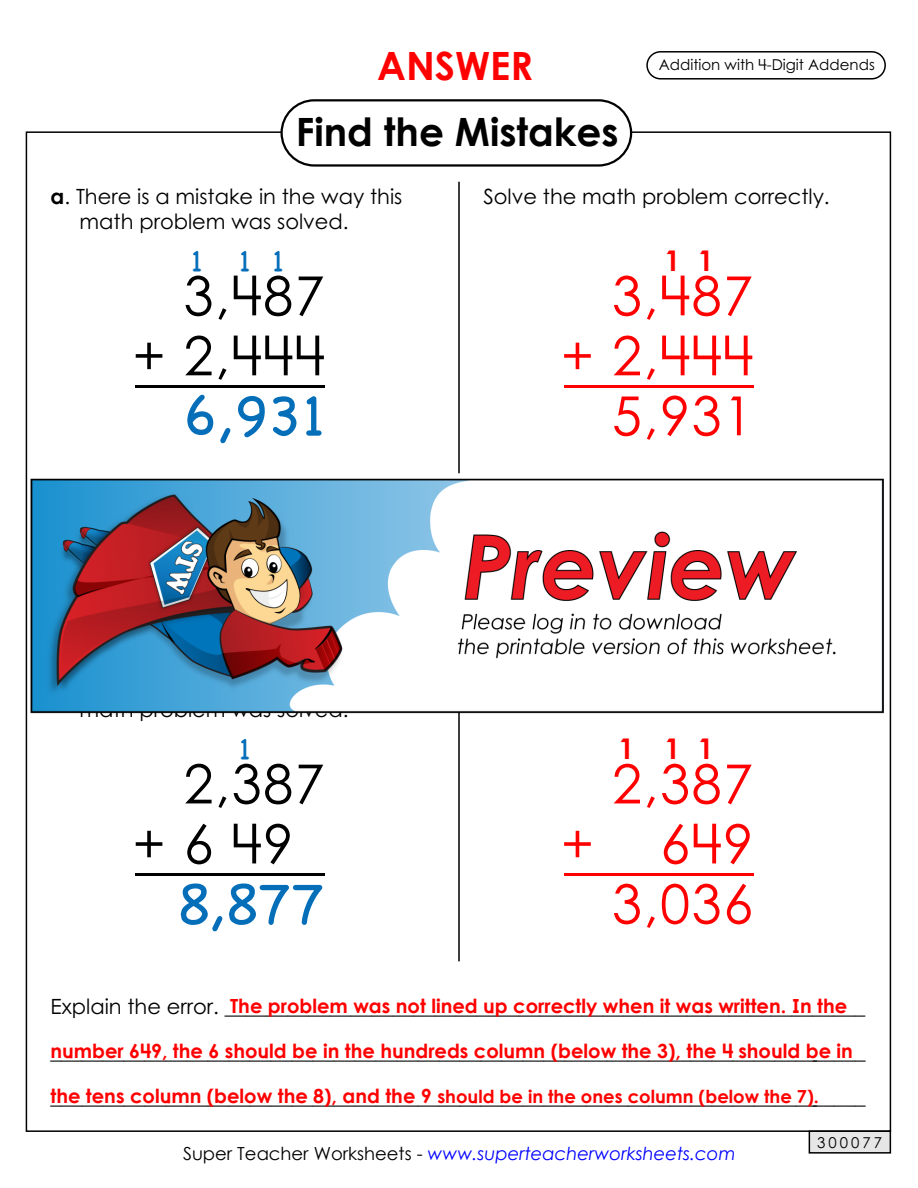
<style>
.page{position:relative;width:918px;height:1188px;background:#fff}
.page>*{position:absolute;margin:0;border:0;box-sizing:border-box;transform-origin:0 0}
.t1{font:58.5px "Chalkboard";color:#046eb9}
.t2{font:54px/60px "Century STW4";letter-spacing:.03em;color:#f00;text-align:right}
.t3{font:54px/60px "Century STW4";letter-spacing:.03em;color:#000;text-align:right}
.t4{font:700 39px "Century Gothic 2";color:#000}
.t5{font:700 39px "Century Gothic 2";color:#f00}
.t6{font:30px "Chalkboard";color:#046eb9}
.t7{font:700 28.5px "Century STW4";color:#f00}
.t8{font:21px/45px "Century STW4";color:#000}
.t9{font:700 19.5px "Century STW4";color:#f00}
.t10{font:700 18px "Century STW4";color:#f00}
.t11{font:italic 18px "Century Gothic 2";color:#00f}
.t12{font:15px "Century STW4";color:#000}
.s1{font-weight:700}
.s2{font-size:19.5px}
.s3{font-style:normal;color:#000}
</style>
<div class="page">
<div style="left:809px;top:1130px;width:82px;height:24px;background:#e6e6e6;border:2px solid #000"></div>
<hr style="left:458px;top:182px;width:2px;height:291px;background:#000">
<hr style="left:458px;top:670px;width:2px;height:291px;background:#000">
<div style="left:646px;top:51px;width:240px;height:29px;border:2px solid #000;border-radius:14px"></div>
<div style="left:280px;top:99px;width:352px;height:68px;border:2px solid #000;border-radius:33px"></div>
<img style="left:25px;top:461px;width:859px;height:266px">
<h3 class="t5" style="left:377px;top:36px;width:158px">ANSWER</h3>
<p class="t12" style="left:659px;top:54px;width:218px">Addition with 4-Digit Addends</p>
<h3 class="t4" style="left:296px;top:102px;width:324px">Find the Mistakes</h3>
<p class="t8" style="left:80px;top:183px;width:324px;line-height:25.2px;text-indent:-29px"><span class="s1">a</span>. There is a mistake in the way this math problem was solved.</p>
<h3 class="t6" style="left:191px;top:243px;width:94px">1 11</h3>
<h2 class="t3" style="left:133px;top:265px;width:194px">3,487<br>+ 2,444</h2>
<h2 class="t3" style="left:136px;top:331px;width:191px">_______</h2>
<h1 class="t1" style="left:182px;top:381px;width:144px">6,931</h1>
<p class="t8" style="left:483px;top:174px;width:348px">Solve the math problem correctly.</p>
<h3 class="t7" style="left:664px;top:239px;width:51px">1 1</h3>
<h2 class="t2" style="left:561px;top:265px;width:194px">3,487<br>+ 2,444</h2>
<h2 class="t2" style="left:564px;top:334px;width:190px;line-height:54px">_______<br>5,931</h2>
<p class="t8" style="left:80px;top:687px;width:271px">math problem was solved.</p>
<h3 class="t6" style="left:239px;top:731px;width:13px">1</h3>
<h2 class="t3" style="left:133px;top:753px;width:194px;text-align:left;text-indent:51px">2,387 + 6 49</h2>
<h2 class="t3" style="left:136px;top:819px;width:190px">_______</h2>
<h1 class="t1" style="left:177px;top:869px;width:150px">8,877</h1>
<h3 class="t7" style="left:618px;top:727px;width:97px">1 11</h3>
<h2 class="t2" style="left:561px;top:750px;width:194px;line-height:66px">2,387<br>+ _______</h2>
<h2 class="t2" style="left:612px;top:813px;width:143px">649<br>3,036</h2>
<p class="t9" style="left:230px;top:991px;width:619px">The problem was not lined up correctly when it was written. In the</p>
<p class="t9" style="left:50px;top:1036px;width:804px">number 649, the 6 should be in the hundreds column (below the 3), the 4 should be in</p>
<p class="t10" style="left:50px;top:1083px;width:770px"><span class="s2">the tens column (below the 8), and the 9</span> should be in the ones column (below the 7).</p>
<p class="t8" style="left:50px;top:984px;width:817px;text-align:justify">Explain the error. _____________________________________________________________ ______________________________________________________________________________ ______________________________________________________________________________</p>
<p class="t11" style="left:183px;top:1141px;width:554px"><span class="s3">Super Teacher Worksheets -</span> www.superteacherworksheets.com</p>
<p class="t12" style="left:817px;top:1132px;width:66px">300077</p>
</div>
